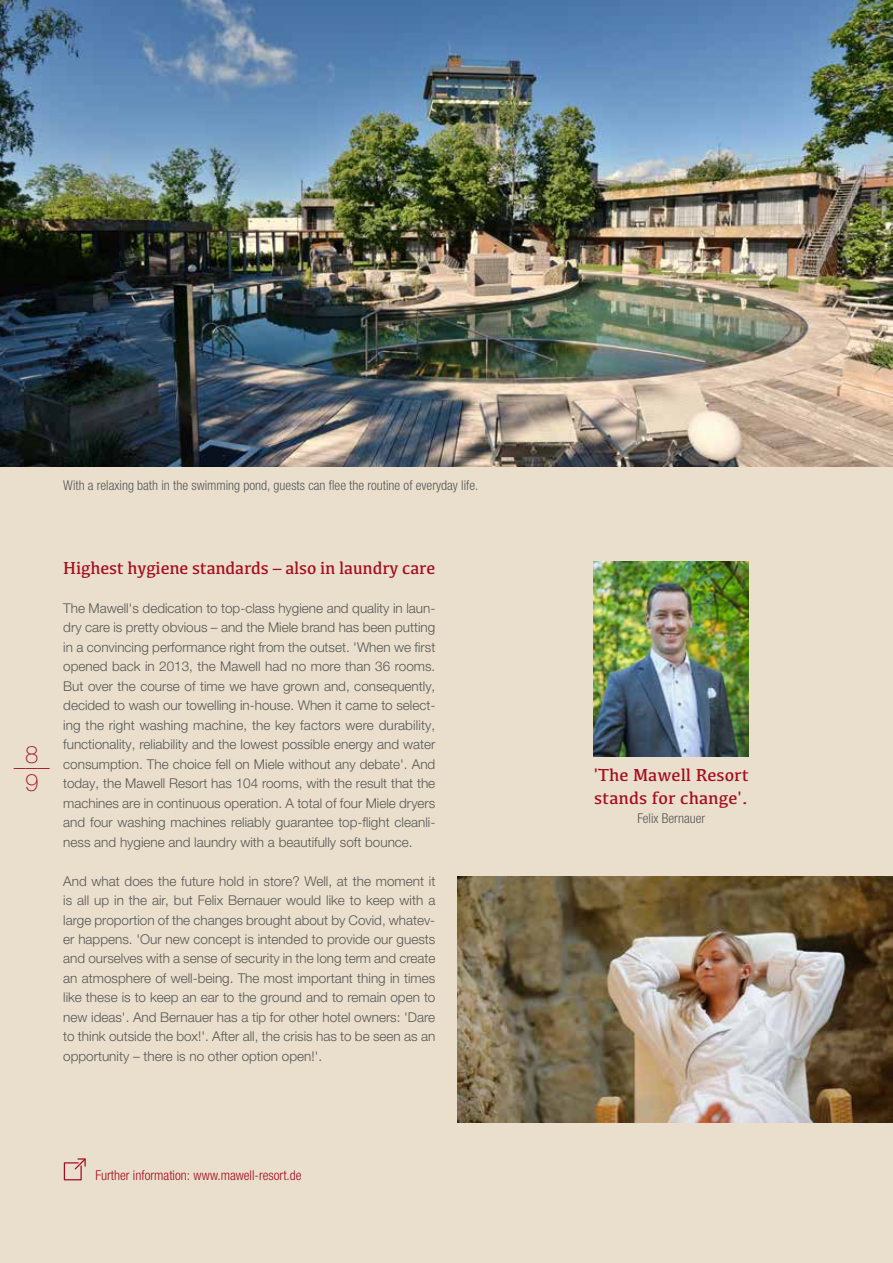
<style>
.page{position:relative;width:893px;height:1263px;background:#eadfcc}
.page>*{position:absolute;margin:0;border:0;box-sizing:border-box;transform-origin:0 0}
.t1{font:100 24px "Helvetica Neue LTW1 G";color:#a60d1f}
.t2{font:18px/22.5px "Kefa";letter-spacing:-.01em;color:#a60d1f}
.t3{font:300 13.5px/19.5px "Helvetica Neue LTW1 G";color:#575756;text-align:justify}
.t4{font:300 condensed 13.5px "Helvetica Neue LTW1 G";color:#575756}
.t5{font:300 condensed 13.5px "Helvetica Neue LTW1 G";color:#a60d1f}
</style>
<div class="page">
<img style="left:457px;top:877px;width:436px;height:245px">
<img style="left:0;top:0;width:893px;height:467px">
<img style="left:594px;top:561px;width:155px;height:196px">
<svg style="left:63px;top:1158px;width:23px;height:23px"></svg>
<p class="t4" style="left:63px;top:477px;width:417px">With a relaxing bath in the swimming pond, guests can flee the routine of everyday life.</p>
<h1 class="t1" style="left:25px;top:740px;width:15px">8</h1>
<h1 class="t1" style="left:14px;top:752px;width:37px">–––</h1>
<h1 class="t1" style="left:25px;top:769px;width:15px">9</h1>
<h2 class="t2" style="left:63px;top:556px;width:373px">Highest hygiene standards – also in laundry care</h2>
<p class="t3" style="left:63px;top:598px;width:374px">The Mawell's dedication to top-class hygiene and quality in laun&shy;dry care is pretty obvious – and the Miele brand has been putting in a convincing performance right from the outset. 'When we first opened back in 2013, the Mawell had no more than 36 rooms.<br>But over the course of time we have grown and, consequently, decided to wash our towelling in-house. When it came to select&shy;ing the right washing machine, the key factors were durability, functionality, reliability and the lowest possible energy and water consumption. The choice fell on Miele without any debate'. And today, the Mawell Resort has 104 rooms, with the result that the machines are in continuous operation. A total of four Miele dryers and four washing machines reliably guarantee top-flight cleanli&shy;ness and hygiene and laundry with a beautifully soft bounce.</p>
<p class="t3" style="left:63px;top:871px;width:374px">And what does the future hold in store? Well, at the moment it is all up in the air, but Felix Bernauer would like to keep with a large proportion of the changes brought about by Covid, whatev&shy;er happens. 'Our new concept is intended to provide our guests and ourselves with a sense of security in the long term and create an atmosphere of well-being. The most important thing in times like these is to keep an ear to the ground and to remain open to new ideas'. And Bernauer has a tip for other hotel owners: 'Dare to think outside the box!'. After all, the crisis has to be seen as an opportunity – there is no other option open!'.</p>
<p class="t5" style="left:95px;top:1168px;width:208px">Further information: www.mawell-resort.de</p>
<h2 class="t2" style="left:594px;top:763px;width:156px">'The Mawell Resort stands for change'.</h2>
<p class="t4" style="left:637px;top:810px;width:69px">Felix Bernauer</p>
</div>
